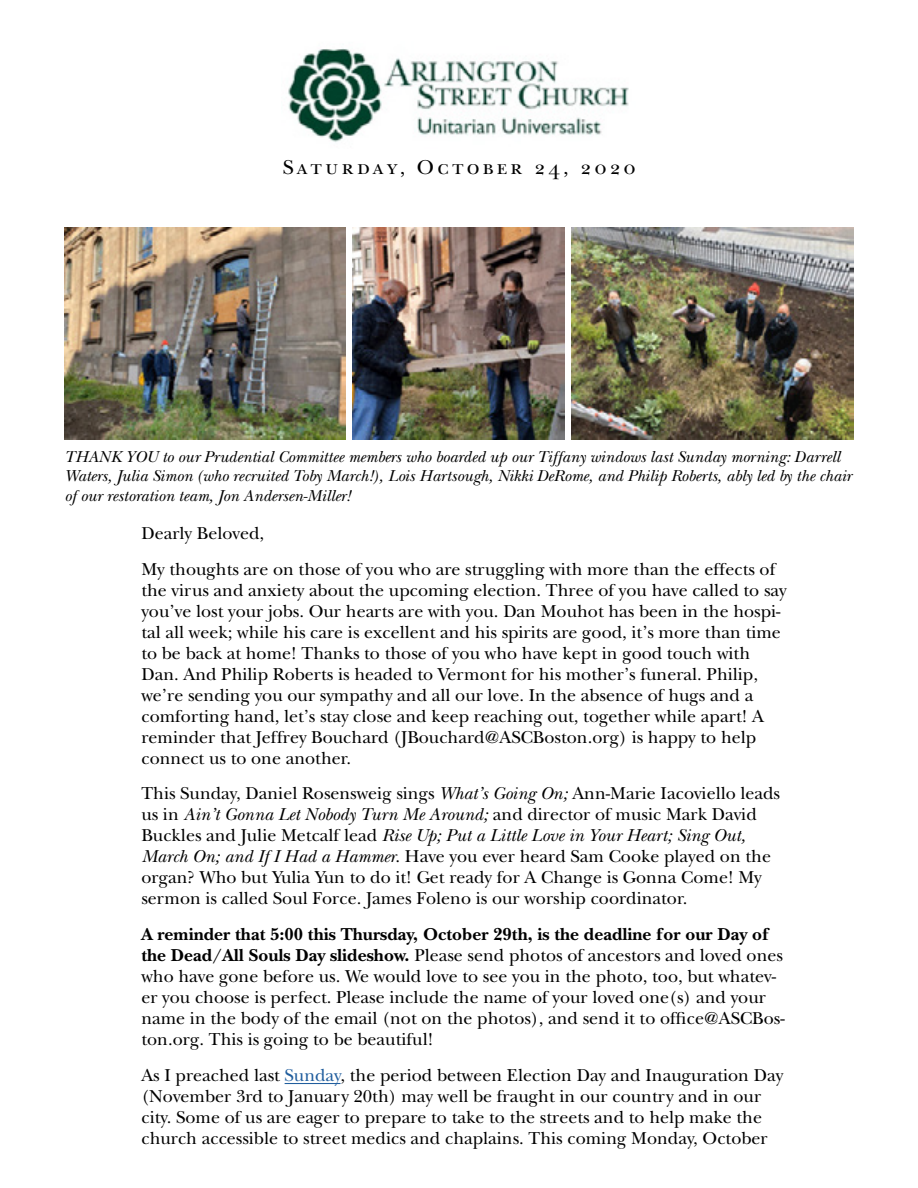
<style>
.page{position:relative;width:918px;height:1188px;background:#fff}
.page>*{position:absolute;margin:0;border:0;box-sizing:border-box;transform-origin:0 0}
.t1{font:21px "New Baskerville SC";letter-spacing:.14em;color:#000}
.t2{font:18px/21px "New Baskerville";color:#000}
.t3{font:italic 16.5px/19.5px "New Baskerville";color:#000}
.s1{font-style:italic}
.s2{font-weight:700}
.s3{color:#215e9e}
</style>
<div class="page">
<img style="left:288px;top:48px;width:341px;height:94px">
<hr style="left:285px;top:1083px;width:56px;height:1px;background:#215e9e">
<img style="left:571px;top:228px;width:283px;height:211px">
<img style="left:64px;top:228px;width:282px;height:211px">
<img style="left:353px;top:228px;width:211px;height:211px">
<p class="t1" style="left:283px;top:155px;width:354px">Saturday, October 24, 2020</p>
<p class="t3" style="left:65px;top:447px;width:788px">THANK YOU to our Prudential Committee members who boarded up our Tiffany windows last Sunday morning: Darrell<br>Waters, Julia Simon (who recruited Toby March!), Lois Hartsough, Nikki DeRome, and Philip Roberts, ably led by the chair of our restoration team, Jon Andersen-Miller!</p>
<p class="t2" style="left:141px;top:515px;width:636px;line-height:35.8px">Dearly Beloved,<br>My thoughts are on those of you who are struggling with more than the effects of</p>
<p class="t2" style="left:141px;top:579px;width:647px">the virus and anxiety about the upcoming election. Three of you have called to say you’ve lost your jobs. Our hearts are with you. Dan Mouhot has been in the hospi&shy;tal all week; while his care is excellent and his spirits are good, it’s more than time to be back at home! Thanks to those of you who have kept in good touch with Dan. And Philip Roberts is headed to Vermont for his mother’s funeral. Philip, we’re sending you our sympathy and all our love. In the absence of hugs and a comforting hand, let’s stay close and keep reaching out, together while apart! A reminder that Jeffrey Bouchard (JBouchard@ASCBoston.org) is happy to help connect us to one another.</p>
<p class="t2" style="left:141px;top:783px;width:640px">This Sunday, Daniel Rosensweig sings <span class="s1">What’s Going On;</span> Ann-Marie Iacoviello leads us in <span class="s1">Ain’t Gonna Let Nobody Turn Me Around;</span> and director of music Mark David Buckles and Julie Metcalf lead <span class="s1">Rise Up; Put a Little Love in Your Heart; Sing Out, March On; and If I Had a Hammer</span>. Have you ever heard Sam Cooke played on the organ? Who but Yulia Yun to do it! Get ready for A Change is Gonna Come! My sermon is called Soul Force. James Foleno is our worship coordinator.</p>
<p class="t2" style="left:141px;top:924px;width:645px"><span class="s2">A reminder that 5:00 this Thursday, October 29th, is the deadline for our Day of the Dead/All Souls Day slideshow.</span> Please send photos of ancestors and loved ones who have gone before us. We would love to see you in the photo, too, but whatev&shy;er you choose is perfect. Please include the name of your loved one(s) and your name in the body of the email (not on the photos), and send it to office@ASCBos&shy;ton.org. This is going to be beautiful!</p>
<p class="t2" style="left:141px;top:1065px;width:643px">As I preached last <span class="s3">Sunday</span>, the period between Election Day and Inauguration Day (November 3rd to January 20th) may well be fraught in our country and in our city. Some of us are eager to prepare to take to the streets and to help make the church accessible to street medics and chaplains. This coming Monday, October</p>
</div>
